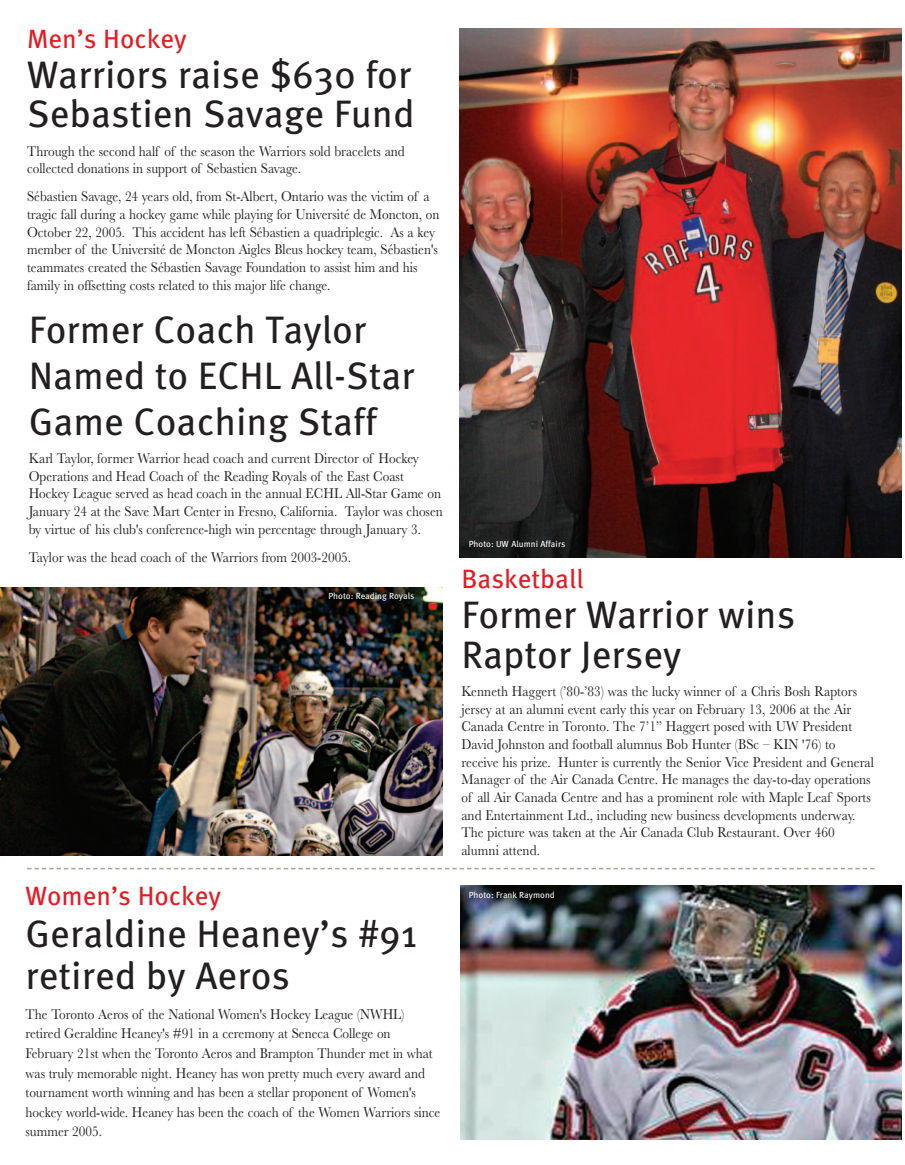
<style>
.page{position:relative;width:905px;height:1165px;background:#fff}
.page>*{position:absolute;margin:0;border:0;box-sizing:border-box;transform-origin:0 0}
.t1{font:38.25px/39.8px "Meta Pro";color:#231f20}
.t2{font:26.4px "Meta Pro";color:#e51a23}
.t3{font:14.7px/17.7px "Baskerville";color:#231f20;scale:.9 1}
.t4{font:8.85px "Meta Pro";color:#fff}
</style>
<div class="page">
<img style="left:1px;top:587px;width:441px;height:268px">
<svg style="left:27px;top:867px;width:847px;height:2px"></svg>
<img style="left:460px;top:885px;width:440px;height:254px">
<img style="left:459px;top:29px;width:441px;height:528px">
<h2 class="t2" style="left:27px;top:29px;width:161px">Men’s Hockey</h2>
<h1 class="t1" style="left:27px;top:57px;width:389px">Warriors raise $630 for<br>Sebastien Savage Fund</h1>
<p class="t3" style="left:27px;top:144px;width:421px">Through the second half of the season the Warriors sold bracelets and collected donations in support of Sebastien Savage.</p>
<p class="t3" style="left:27px;top:189px;width:459px">Sébastien Savage, 24 years old, from St-Albert, Ontario was the victim of a tragic fall during a hockey game while playing for Université de Moncton, on October 22, 2005. This accident has left Sébastien a quadriplegic. As a key member of the Université de Moncton Aigles Bleus hockey team, Sébastien's teammates created the Sébastien Savage Foundation to assist him and his family in offsetting costs related to this major life change.</p>
<h1 class="t1" style="left:29px;top:309px;width:387px;line-height:45.9px">Former Coach Taylor<br>Named to ECHL All-Star<br>Game Coaching Staff</h1>
<p class="t3" style="left:29px;top:451px;width:461px">Karl Taylor, former Warrior head coach and current Director of Hockey Operations and Head Coach of the Reading Royals of the East Coast Hockey League served as head coach in the annual ECHL All-Star Game on January 24 at the Save Mart Center in Fresno, California. Taylor was chosen by virtue of his club's conference-high win percentage through January 3.</p>
<p class="t3" style="left:29px;top:549px;width:360px">Taylor was the head coach of the Warriors from 2003-2005.</p>
<p class="t4" style="left:328px;top:592px;width:88px">Photo: Reading Royals</p>
<h2 class="t2" style="left:25px;top:885px;width:197px">Women’s Hockey</h2>
<h1 class="t1" style="left:25px;top:915px;width:393px;line-height:41.7px">Geraldine Heaney’s #91 retired by Aeros</h1>
<p class="t3" style="left:25px;top:1005px;width:462px;line-height:19.6px">The Toronto Aeros of the National Women's Hockey League (NWHL) retired Geraldine Heaney's #91 in a ceremony at Seneca College on February 21st when the Toronto Aeros and Brampton Thunder met in what was truly memorable night. Heaney has won pretty much every award and tournament worth winning and has been a stellar proponent of Women's hockey world-wide. Heaney has been the coach of the Women Warriors since summer 2005.</p>
<p class="t4" style="left:468px;top:540px;width:98px">Photo: UW Alumni Affairs</p>
<h2 class="t2" style="left:461px;top:569px;width:124px">Basketball</h2>
<h1 class="t1" style="left:461px;top:597px;width:335px">Former Warrior wins<br>Raptor Jersey</h1>
<p class="t3" style="left:461px;top:684px;width:460px">Kenneth Haggert (’80-’83) was the lucky winner of a Chris Bosh Raptors jersey at an alumni event early this year on February 13, 2006 at the Air Canada Centre in Toronto. The 7’1” Haggert posed with UW President David Johnston and football alumnus Bob Hunter (BSc – KIN '76) to receive his prize. Hunter is currently the Senior Vice President and General Manager of the Air Canada Centre. He manages the day-to-day operations of all Air Canada Centre and has a prominent role with Maple Leaf Sports and Entertainment Ltd., including new business developments underway.<br>The picture was taken at the Air Canada Club Restaurant. Over 460 alumni attend.</p>
<p class="t4" style="left:468px;top:891px;width:88px">Photo: Frank Raymond</p>
</div>
